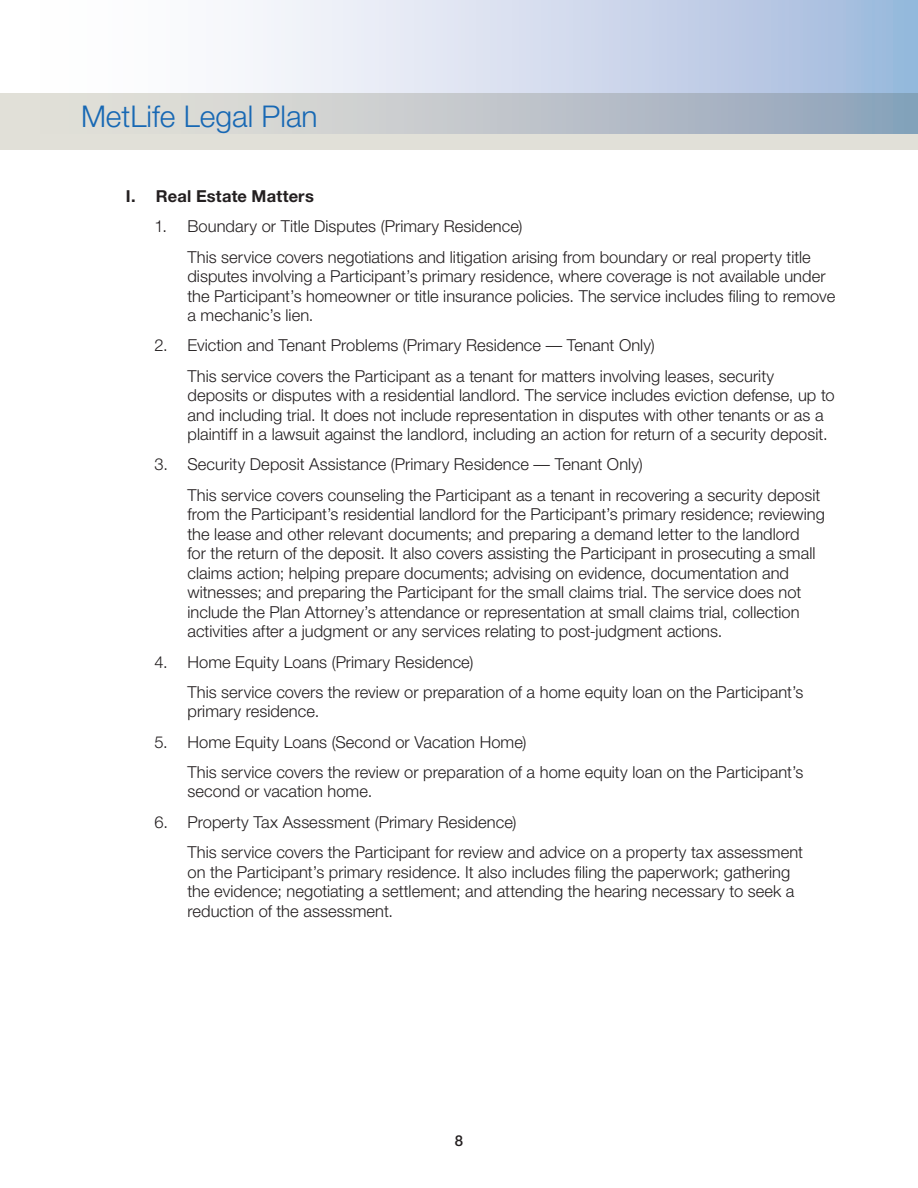
<style>
.page{position:relative;width:918px;height:1188px;background:#fff}
.page>*{position:absolute;margin:0;border:0;box-sizing:border-box;transform-origin:0 0}
.t1{font:300 30px "Helvetica Neue";color:#1768b4}
.HD_2_Indent_1_-_doub{font:300 16.5px/19.5px "Helvetica Neue";color:#231f20}
.HD_2{font:700 16.5px "Helvetica Neue";letter-spacing:.01em;color:#231f20}
.t2{font:500 15px "Helvetica Neue";color:#231f20}
</style>
<div class="page">
<div style="left:0;top:93px;width:918px;height:57px;background:#e1e0d8"></div>
<svg style="left:253px;top:0;width:665px;height:133px;background:#c5d0e1"></svg>
<h1 class="t1" style="left:81px;top:98px;width:238px">MetLife Legal Plan</h1>
<p class="HD_2" style="left:126px;top:186px;width:189px">I. Real Estate Matters</p>
<p class="HD_2_Indent_1_-_doub" style="left:154px;top:216px;width:370px">1. Boundary or Title Disputes (Primary Residence)</p>
<p class="HD_2_Indent_1_-_doub" style="left:188px;top:247px;width:649px">This service covers negotiations and litigation arising from boundary or real property title disputes involving a Participant’s primary residence, where coverage is not available under the Participant’s homeowner or title insurance policies. The service includes filing to remove a mechanic’s lien.</p>
<p class="HD_2_Indent_1_-_doub" style="left:154px;top:335px;width:502px">2. Eviction and Tenant Problems (Primary Residence — Tenant Only)</p>
<p class="HD_2_Indent_1_-_doub" style="left:188px;top:366px;width:649px">This service covers the Participant as a tenant for matters involving leases, security deposits or disputes with a residential landlord. The service includes eviction defense, up to and including trial. It does not include representation in disputes with other tenants or as a plaintiff in a lawsuit against the landlord, including an action for return of a security deposit.</p>
<p class="HD_2_Indent_1_-_doub" style="left:154px;top:454px;width:490px">3. Security Deposit Assistance (Primary Residence — Tenant Only)</p>
<p class="HD_2_Indent_1_-_doub" style="left:188px;top:485px;width:639px">This service covers counseling the Participant as a tenant in recovering a security deposit from the Participant’s residential landlord for the Participant’s primary residence; reviewing the lease and other relevant documents; and preparing a demand letter to the landlord<br>for the return of the deposit. It also covers assisting the Participant in prosecuting a small claims action; helping prepare documents; advising on evidence, documentation and witnesses; and preparing the Participant for the small claims trial. The service does not include the Plan Attorney’s attendance or representation at small claims trial, collection activities after a judgment or any services relating to post-judgment actions.</p>
<p class="HD_2_Indent_1_-_doub" style="left:154px;top:652px;width:320px">4. Home Equity Loans (Primary Residence)</p>
<p class="HD_2_Indent_1_-_doub" style="left:188px;top:682px;width:618px">This service covers the review or preparation of a home equity loan on the Participant’s primary residence.</p>
<p class="HD_2_Indent_1_-_doub" style="left:154px;top:732px;width:374px">5. Home Equity Loans (Second or Vacation Home)</p>
<p class="HD_2_Indent_1_-_doub" style="left:188px;top:762px;width:618px">This service covers the review or preparation of a home equity loan on the Participant’s second or vacation home.</p>
<p class="HD_2_Indent_1_-_doub" style="left:154px;top:812px;width:364px">6. Property Tax Assessment (Primary Residence)</p>
<p class="HD_2_Indent_1_-_doub" style="left:188px;top:842px;width:617px">This service covers the Participant for review and advice on a property tax assessment on the Participant’s primary residence. It also includes filing the paperwork; gathering the evidence; negotiating a settlement; and attending the hearing necessary to seek a reduction of the assessment.</p>
<p class="t2" style="left:455px;top:1131px;width:10px">8</p>
</div>
